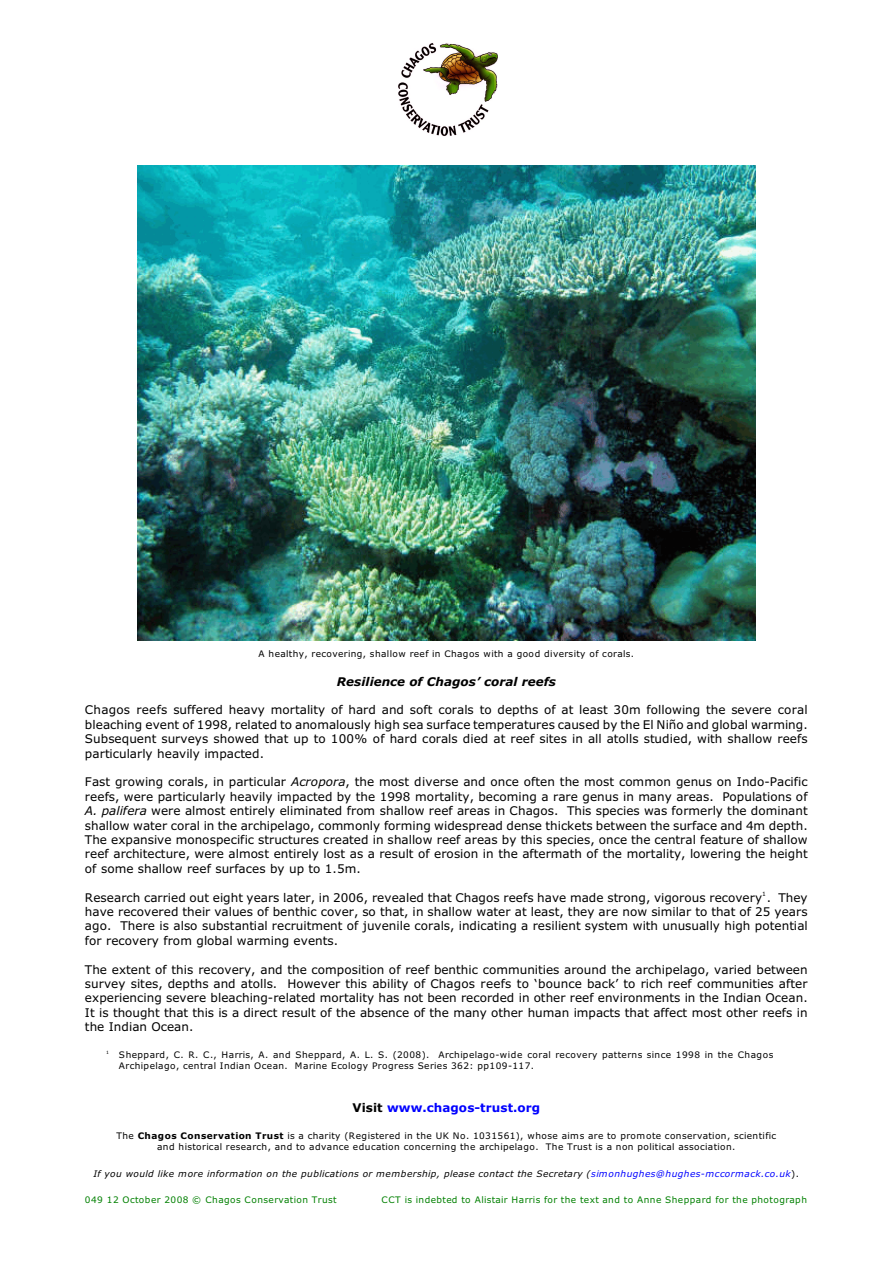
<style>
.page{position:relative;width:894px;height:1263px;background:#fff}
.page>*{position:absolute;margin:0;border:0;box-sizing:border-box;transform-origin:0 0}
.t1{font:12px/14.4px "Verdana";letter-spacing:.01em;color:#000;text-align:justify}
.t2{font:italic 700 12px "Verdana";color:#000}
.t3{font:700 12px "Verdana";color:#00f}
.t4{font:9px/11.7px "Verdana";letter-spacing:.04em;color:#000;text-align:center}
.t5{font:italic 9px "Verdana";letter-spacing:.05em;color:#000}
.t6{font:9px "Verdana";letter-spacing:.04em;color:#008000}
.t7{font:9px "Verdana";letter-spacing:.06em;color:#008000}
.t8{font:6px "Verdana";color:#000}
.t9{font:4.5px "Verdana";color:#000}
.s1{font-style:italic}
.s2{color:#000}
.s3{font-weight:700}
.s4{color:#00f}
.s5{font-style:normal}
</style>
<div class="page">
<img style="left:398px;top:43px;width:100px;height:93px">
<img style="left:138px;top:165px;width:617px;height:475px">
<p class="t4" style="left:258px;top:649px;width:377px">A healthy, recovering, shallow reef in Chagos with a good diversity of corals.</p>
<p class="t2" style="left:337px;top:676px;width:220px">Resilience of Chagos’ coral reefs</p>
<p class="t1" style="left:85px;top:704px;width:724px">Chagos reefs suffered heavy mortality of hard and soft corals to depths of at least 30m following the severe coral bleaching event of 1998, related to anomalously high sea surface temperatures caused by the El Niño and global warming.<br>Subsequent surveys showed that up to 100% of hard corals died at reef sites in all atolls studied, with shallow reefs particularly heavily impacted.</p>
<p class="t1" style="left:85px;top:776px;width:724px">Fast growing corals, in particular <span class="s1">Acropora</span>, the most diverse and once often the most common genus on Indo-Pacific reefs, were particularly heavily impacted by the 1998 mortality, becoming a rare genus in many areas. Populations of <span class="s1">A. palifera</span> were almost entirely eliminated from shallow reef areas in Chagos. This species was formerly the dominant shallow water coral in the archipelago, commonly forming widespread dense thickets between the surface and 4m depth.<br>The expansive monospecific structures created in shallow reef areas by this species, once the central feature of shallow reef architecture, were almost entirely lost as a result of erosion in the aftermath of the mortality, lowering the height of some shallow reef surfaces by up to 1.5m.</p>
<p class="t1" style="left:85px;top:891px;width:724px">Research carried out eight years later, in 2006, revealed that Chagos reefs have made strong, vigorous recovery . They</p>
<p class="t8" style="left:762px;top:892px;width:5px">1</p>
<p class="t1" style="left:85px;top:906px;width:724px">have recovered their values of benthic cover, so that, in shallow water at least, they are now similar to that of 25 years ago. There is also substantial recruitment of juvenile corals, indicating a resilient system with unusually high potential for recovery from global warming events.</p>
<p class="t1" style="left:85px;top:963px;width:724px">The extent of this recovery, and the composition of reef benthic communities around the archipelago, varied between survey sites, depths and atolls. However this ability of Chagos reefs to ‘bounce back’ to rich reef communities after experiencing severe bleaching-related mortality has not been recorded in other reef environments in the Indian Ocean.<br>It is thought that this is a direct result of the absence of the many other human impacts that affect most other reefs in the Indian Ocean.</p>
<p class="t4" style="left:119px;top:1049px;width:656px">Sheppard, C. R. C., Harris, A. and Sheppard, A. L. S. (2008). Archipelago-wide coral recovery patterns since 1998 in the Chagos</p>
<p class="t9" style="left:106px;top:1050px;width:4px">1</p>
<p class="t4" style="left:119px;top:1061px;width:417px">Archipelago, central Indian Ocean. Marine Ecology Progress Series 362: pp109-117.</p>
<p class="t3" style="left:353px;top:1103px;width:189px"><span class="s2">Visit</span> www.chagos-trust.org</p>
<p class="t4" style="left:116px;top:1130px;width:661px">The <span class="s3">Chagos Conservation Trust</span> is a charity (Registered in the UK No. 1031561), whose aims are to promote conservation, scientific and historical research, and to advance education concerning the archipelago. The Trust is a non political association.</p>
<p class="t5" style="left:93px;top:1170px;width:707px">If you would like more information on the publications or membership, please contact the Secretary (<span class="s4">simonhughes@hughes-mccormack.co.uk</span><span class="s5">).</span></p>
<p class="t7" style="left:85px;top:1196px;width:253px">049 12 October 2008 © Chagos Conservation Trust</p>
<p class="t6" style="left:382px;top:1196px;width:427px">CCT is indebted to Alistair Harris for the text and to Anne Sheppard for the photograph</p>
</div>
